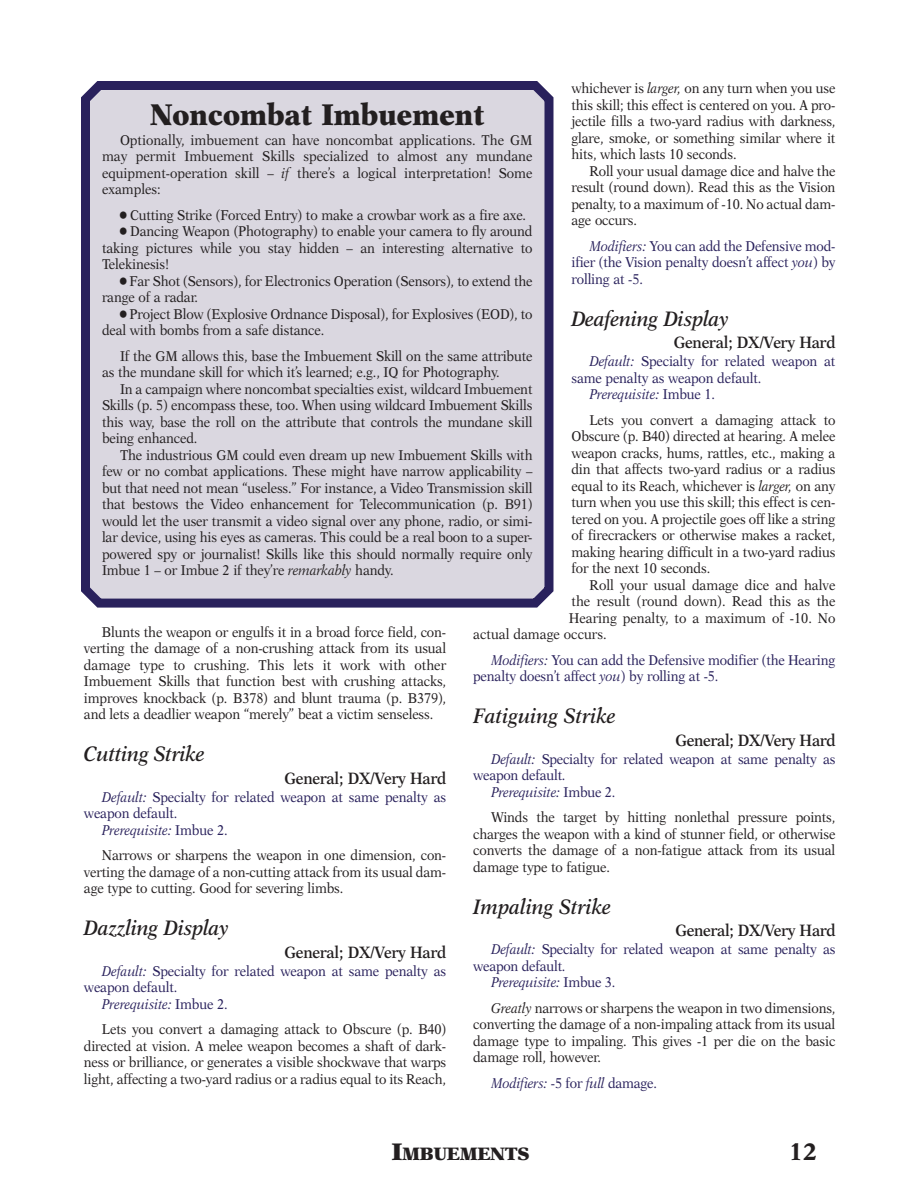
<style>
.page{position:relative;width:918px;height:1188px;background:#fff}
.page>*{position:absolute;margin:0;border:0;box-sizing:border-box;transform-origin:0 0}
.t1{font:900 30px "New Aster";color:#231f20;scale:.9 1}
.t2{font:700 24px "New Aster";color:#231f20}
.t3{font:italic 600 21px "New Aster";letter-spacing:-.01em;color:#231f20;scale:.9 1}
.t4{font:900 18px "New Aster";letter-spacing:-.025em;color:#231f20}
.t5{font:600 16.5px "New Aster";letter-spacing:-.01em;color:#231f20;scale:.9 1}
.t6{font:14.25px/16.5px "New Aster";letter-spacing:-.01em;color:#231f20;text-align:justify;scale:.9 1}
.t7{font:14.25px/16.5px "New Aster";letter-spacing:-.01em;color:#29215c;text-align:justify;scale:.9 1}
.t8{font:italic 14.25px "New Aster";letter-spacing:-.015em;color:#29215c;scale:.9 1}
.s1{font-style:italic}
.s2{font-style:normal}
.s3{font-size:24px}
</style>
<div class="page">
<svg style="left:81px;top:81px;width:473px;height:527px;background:#cdcad6"></svg>
<p class="t6" style="left:571px;top:81px;width:295px">whichever is <span class="s1">larger,</span> on any turn when you use this skill; this effect is centered on you. A pro&shy;jectile fills a two-yard radius with darkness, glare, smoke, or something similar where it hits, which lasts 10 seconds.</p>
<p class="t6" style="left:571px;top:164px;width:295px;text-indent:18px">Roll your usual damage dice and halve the result (round down). Read this as the Vision penalty, to a maximum of -10. No actual dam&shy;age occurs.</p>
<p class="t7" style="left:571px;top:239px;width:295px;text-indent:18px"><span class="s1">Modifiers:</span> You can add the Defensive mod&shy;ifier (the Vision penalty doesn’t affect <span class="s1">you</span>) by rolling at -5.</p>
<h3 class="t3" style="left:572px;top:310px;width:176px">Deafening Display</h3>
<p class="t5" style="left:674px;top:336px;width:181px">General; DX/Very Hard</p>
<p class="t7" style="left:590px;top:354px;width:275px"><span class="s1">Default:</span> Specialty for related weapon at</p>
<p class="t7" style="left:572px;top:371px;width:213px">same penalty as weapon default.</p>
<p class="t8" style="left:590px;top:388px;width:141px">Prerequisite: <span class="s2">Imbue 1.</span></p>
<p class="t6" style="left:572px;top:413px;width:295px;text-indent:18px">Lets you convert a damaging attack to Obscure (p. B40) directed at hearing. A melee weapon cracks, hums, rattles, etc., making a din that affects two-yard radius or a radius equal to its Reach, whichever is <span class="s1">larger,</span> on any turn when you use this skill; this effect is cen&shy;tered on you. A projectile goes off like a string of firecrackers or otherwise makes a racket, making hearing difficult in a two-yard radius for the next 10 seconds.</p>
<p class="t6" style="left:590px;top:578px;width:275px">Roll your usual damage dice and halve</p>
<p class="t6" style="left:572px;top:594px;width:295px">the result (round down). Read this as the</p>
<p class="t6" style="left:569px;top:611px;width:298px">Hearing penalty, to a maximum of -10. No</p>
<p class="t6" style="left:473px;top:627px;width:150px">actual damage occurs.</p>
<p class="t7" style="left:473px;top:653px;width:404px;text-indent:18px"><span class="s1">Modifiers:</span> You can add the Defensive modifier (the Hearing penalty doesn’t affect <span class="s1">you</span>) by rolling at -5.</p>
<h3 class="t3" style="left:473px;top:707px;width:160px">Fatiguing Strike</h3>
<p class="t5" style="left:675px;top:733px;width:179px">General; DX/Very Hard</p>
<p class="t7" style="left:491px;top:752px;width:384px"><span class="s1">Default:</span> Specialty for related weapon at same penalty as</p>
<p class="t7" style="left:473px;top:768px;width:104px">weapon default.</p>
<p class="t8" style="left:491px;top:786px;width:139px">Prerequisite: <span class="s2">Imbue 2.</span></p>
<p class="t6" style="left:473px;top:810px;width:404px;text-indent:18px">Winds the target by hitting nonlethal pressure points, charges the weapon with a kind of stunner field, or otherwise converts the damage of a non-fatigue attack from its usual damage type to fatigue.</p>
<h3 class="t3" style="left:473px;top:898px;width:155px">Impaling Strike</h3>
<p class="t5" style="left:675px;top:924px;width:179px">General; DX/Very Hard</p>
<p class="t7" style="left:491px;top:942px;width:384px"><span class="s1">Default:</span> Specialty for related weapon at same penalty as</p>
<p class="t7" style="left:473px;top:959px;width:104px">weapon default.</p>
<p class="t8" style="left:491px;top:976px;width:139px">Prerequisite: <span class="s2">Imbue 3.</span></p>
<p class="t6" style="left:473px;top:1001px;width:404px;text-indent:18px"><span class="s1">Greatly</span> narrows or sharpens the weapon in two dimensions, converting the damage of a non-impaling attack from its usual damage type to impaling. This gives -1 per die on the basic damage roll, however.</p>
<p class="t8" style="left:491px;top:1077px;width:186px">Modifiers: <span class="s2">-5 for</span> full <span class="s2">damage.</span></p>
<h1 class="t1" style="left:150px;top:102px;width:373px">Noncombat Imbuement</h1>
<p class="t6" style="left:102px;top:132px;width:480px;text-indent:18px">Optionally, imbuement can have noncombat applications. The GM may permit Imbuement Skills specialized to almost any mundane equipment-operation skill – <span class="s1">if</span> there’s a logical interpretation! Some examples:</p>
<p class="t6" style="left:120px;top:207px;width:453px">• Cutting Strike (Forced Entry) to make a crowbar work as a fire axe.</p>
<p class="t6" style="left:102px;top:224px;width:480px;text-indent:18px">• Dancing Weapon (Photography) to enable your camera to fly around taking pictures while you stay hidden – an interesting alternative to Telekinesis!</p>
<p class="t6" style="left:102px;top:273px;width:480px;text-indent:18px">•Far Shot (Sensors), for Electronics Operation (Sensors), to extend the range of a radar.</p>
<p class="t6" style="left:102px;top:306px;width:480px;text-indent:18px">•Project Blow (Explosive Ordnance Disposal), for Explosives (EOD), to deal with bombs from a safe distance.</p>
<p class="t6" style="left:102px;top:348px;width:480px;text-indent:18px">If the GM allows this, base the Imbuement Skill on the same attribute as the mundane skill for which it’s learned; e.g., IQ for Photography.</p>
<p class="t6" style="left:102px;top:381px;width:480px;text-indent:18px">In a campaign where noncombat specialties exist, wildcard Imbuement Skills (p. 5) encompass these, too. When using wildcard Imbuement Skills this way, base the roll on the attribute that controls the mundane skill being enhanced.</p>
<p class="t6" style="left:102px;top:447px;width:480px;text-indent:18px">The industrious GM could even dream up new Imbuement Skills with few or no combat applications. These might have narrow applicability – but that need not mean “useless.” For instance, a Video Transmission skill that bestows the Video enhancement for Telecommunication (p. B91) would let the user transmit a video signal over any phone, radio, or simi&shy;lar device, using his eyes as cameras. This could be a real boon to a super&shy;powered spy or journalist! Skills like this should normally require only Imbue 1 – or Imbue 2 if they’re <span class="s1">remarkably</span> handy.</p>
<p class="t6" style="left:84px;top:624px;width:404px;text-indent:18px">Blunts the weapon or engulfs it in a broad force field, con&shy;verting the damage of a non-crushing attack from its usual damage type to crushing. This lets it work with other Imbuement Skills that function best with crushing attacks, improves knockback (p. B378) and blunt trauma (p. B379), and lets a deadlier weapon “merely” beat a victim senseless.</p>
<h3 class="t3" style="left:84px;top:745px;width:136px">Cutting Strike</h3>
<p class="t5" style="left:284px;top:771px;width:181px">General; DX/Very Hard</p>
<p class="t7" style="left:102px;top:789px;width:384px"><span class="s1">Default:</span> Specialty for related weapon at same penalty as</p>
<p class="t7" style="left:84px;top:806px;width:105px">weapon default.</p>
<p class="t8" style="left:102px;top:824px;width:141px">Prerequisite: <span class="s2">Imbue 2.</span></p>
<p class="t6" style="left:84px;top:848px;width:404px;text-indent:18px">Narrows or sharpens the weapon in one dimension, con&shy;verting the damage of a non-cutting attack from its usual dam&shy;age type to cutting. Good for severing limbs.</p>
<h3 class="t3" style="left:84px;top:919px;width:163px">Dazzling Display</h3>
<p class="t5" style="left:284px;top:945px;width:181px">General; DX/Very Hard</p>
<p class="t7" style="left:102px;top:963px;width:384px"><span class="s1">Default:</span> Specialty for related weapon at same penalty as</p>
<p class="t7" style="left:84px;top:980px;width:105px">weapon default.</p>
<p class="t8" style="left:102px;top:998px;width:141px">Prerequisite: <span class="s2">Imbue 2.</span></p>
<p class="t6" style="left:84px;top:1022px;width:404px;text-indent:18px">Lets you convert a damaging attack to Obscure (p. B40) directed at vision. A melee weapon becomes a shaft of dark&shy;ness or brilliance, or generates a visible shockwave that warps light, affecting a two-yard radius or a radius equal to its Reach,</p>
<p class="t4" style="left:392px;top:1146px;width:139px"><span class="s3">I</span>MBUEMENTS</p>
<h2 class="t2" style="left:789px;top:1141px;width:30px">12</h2>
</div>
